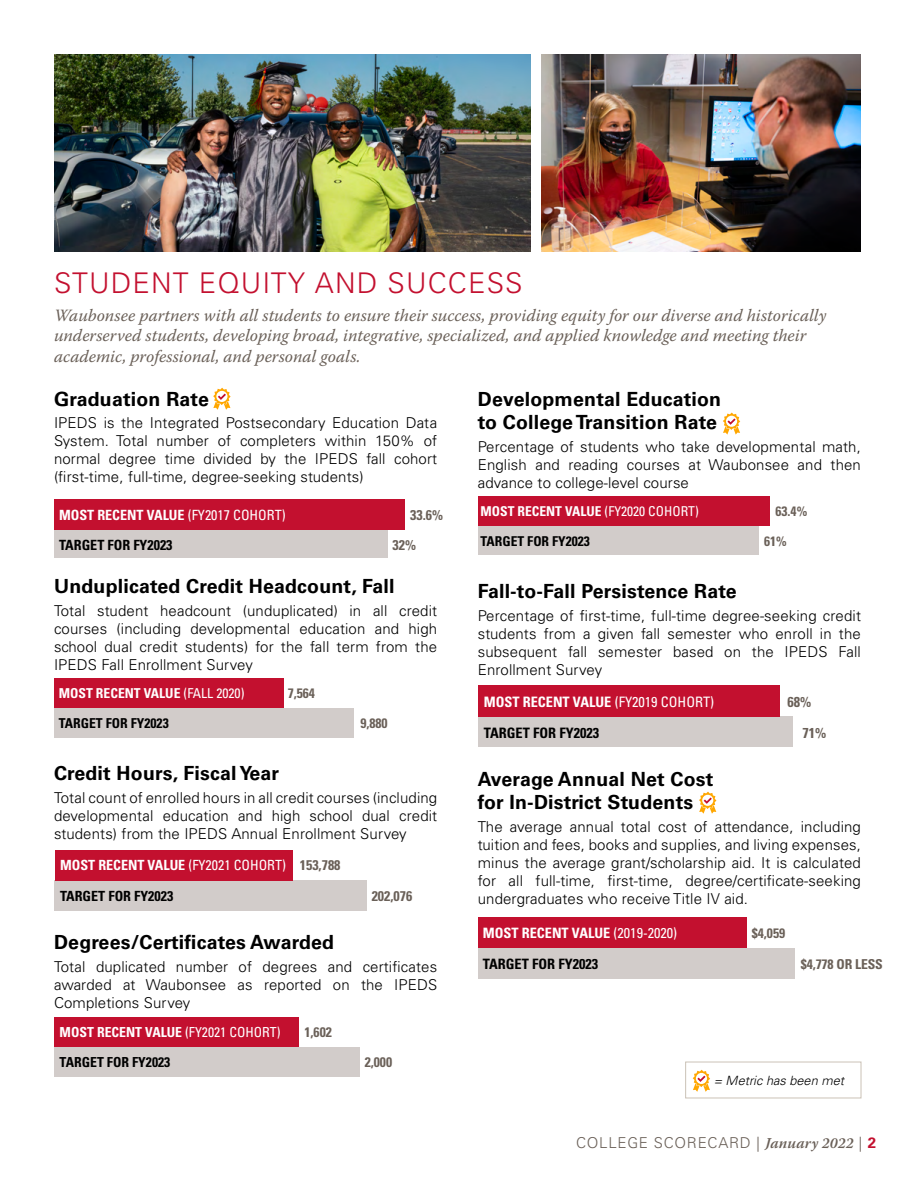
<style>
.page{position:relative;width:915px;height:1188px;background:#fff}
.page>*{position:absolute;margin:0;border:0;box-sizing:border-box;transform-origin:0 0}
.Metrics_Subhead{font:300 28.5px "Univers LT Std";letter-spacing:.04em;color:#c3102f}
.Subhead_2{font:700 19.5px/23.4px "Univers LT Std";letter-spacing:.01em;color:#000}
.Intro{font:italic 17.25px/20.7px "Warnock Pro";color:#6a6058}
.Metrics_Description{font:300 15px/18px "Univers LT Std";letter-spacing:.01em;color:#000;text-align:justify}
.t1{font:300 15px "Univers LT Std";letter-spacing:.05em;color:#6a6058}
.t2{font:700 condensed 14.4px "Univers LT Std";color:#fff}
.t3{font:700 condensed 14.4px "Univers LT Std";color:#000}
.t4{font:700 condensed 14.4px/31.2px "Univers LT Std";color:#6a6058}
.t5{font:700 condensed 14.25px "Univers LT Std";color:#fff}
.t6{font:700 condensed 14.25px "Univers LT Std";color:#000}
.t7{font:700 condensed 14.1px "Univers LT Std";color:#fff}
.t8{font:700 condensed 14.1px "Univers LT Std";color:#000}
.t9{font:700 condensed 14.1px/30.6px "Univers LT Std";color:#6a6058}
.t10{font:700 condensed 13.95px "Univers LT Std";color:#fff}
.t11{font:700 condensed 13.95px "Univers LT Std";color:#000}
.t12{font:700 condensed 13.95px "Univers LT Std";color:#6a6058}
.t13{font:700 condensed 13.8px "Univers LT Std";color:#fff}
.t14{font:700 condensed 13.8px "Univers LT Std";color:#000}
.t15{font:700 condensed 13.8px "Univers LT Std";color:#6a6058}
.t16{font:700 condensed 13.65px "Univers LT Std";letter-spacing:-.005em;color:#6a6058}
.t17{font:700 condensed 13.65px "Univers LT Std";color:#fff}
.t18{font:700 condensed 13.65px "Univers LT Std";color:#000}
.t19{font:700 condensed 13.5px "Univers LT Std";color:#fff}
.t20{font:700 condensed 13.5px "Univers LT Std";color:#000}
.t21{font:700 condensed 13.5px/29.4px "Univers LT Std";color:#6a6058}
.t22{font:italic 300 12.75px "Univers LT Std";color:#000}
.s1{font-weight:400}
.s2{color:#6a6058}
.s3{font-family:"Warnock Pro";font-weight:600;font-style:italic}
.s4{font-weight:700;color:#c3102f}
</style>
<div class="page">
<svg style="left:213px;top:388px;width:17px;height:22px"></svg>
<div style="left:54px;top:529px;width:334px;height:29px;background:#d2ccca"></div>
<div style="left:54px;top:499px;width:350px;height:30px;background:#c3102f"></div>
<div style="left:54px;top:708px;width:299px;height:29px;background:#d2ccca"></div>
<div style="left:54px;top:678px;width:229px;height:30px;background:#c3102f"></div>
<div style="left:55px;top:880px;width:312px;height:31px;background:#d2ccca"></div>
<div style="left:55px;top:850px;width:237px;height:30px;background:#c3102f"></div>
<div style="left:54px;top:1047px;width:306px;height:30px;background:#d2ccca"></div>
<div style="left:54px;top:1017px;width:245px;height:30px;background:#c3102f"></div>
<svg style="left:723px;top:413px;width:17px;height:22px"></svg>
<div style="left:478px;top:526px;width:280px;height:29px;background:#d2ccca"></div>
<div style="left:478px;top:496px;width:291px;height:30px;background:#c3102f"></div>
<svg style="left:699px;top:792px;width:17px;height:22px"></svg>
<div style="left:478px;top:948px;width:316px;height:31px;background:#d2ccca"></div>
<div style="left:478px;top:917px;width:268px;height:31px;background:#c3102f"></div>
<div style="left:685px;top:1062px;width:176px;height:36px;border:1px solid #cbc2b7"></div>
<svg style="left:692px;top:1070px;width:18px;height:22px"></svg>
<div style="left:478px;top:717px;width:314px;height:30px;background:#d2ccca"></div>
<div style="left:478px;top:686px;width:301px;height:31px;background:#c3102f"></div>
<img style="left:54px;top:54px;width:476px;height:198px">
<img style="left:541px;top:54px;width:320px;height:198px">
<p class="Metrics_Subhead" style="left:54px;top:266px;width:470px">STUDENT EQUITY AND SUCCESS</p>
<p class="Intro" style="left:54px;top:304px;width:774px">Waubonsee partners with all students to ensure their success, providing equity for our diverse and historically underserved students, developing broad, integrative, specialized, and applied knowledge and meeting their academic, professional, and personal goals.</p>
<p class="Subhead_2" style="left:54px;top:387px;width:156px">Graduation Rate</p>
<p class="Metrics_Description" style="left:54px;top:414px;width:385px">IPEDS is the Integrated Postsecondary Education Data System. Total number of completers within 150% of normal degree time divided by the IPEDS fall cohort (first-time, full-time, degree-seeking students)</p>
<p class="Subhead_2" style="left:478px;top:387px;width:245px">Developmental Education to College Transition Rate</p>
<p class="Metrics_Description" style="left:478px;top:438px;width:385px">Percentage of students who take developmental math, English and reading courses at Waubonsee and then advance to college-level course</p>
<p class="t7" style="left:59px;top:506px;width:228px">MOST RECENT VALUE <span class="s1">(FY2017 COHORT)</span></p>
<p class="t9" style="left:392px;top:499px;width:52px;text-indent:18px">33.6%<br>32%</p>
<p class="t8" style="left:59px;top:536px;width:115px">TARGET FOR FY2023</p>
<p class="Subhead_2" style="left:54px;top:575px;width:342px">Unduplicated Credit Headcount, Fall</p>
<p class="Metrics_Description" style="left:54px;top:601px;width:385px">Total student headcount (unduplicated) in all credit courses (including developmental education and high school dual credit students) for the fall term from the IPEDS Fall Enrollment Survey</p>
<p class="t17" style="left:59px;top:685px;width:187px">MOST RECENT VALUE <span class="s1">(FALL 2020)</span></p>
<p class="t16" style="left:288px;top:685px;width:29px">7,564</p>
<p class="t18" style="left:59px;top:715px;width:111px">TARGET FOR FY2023</p>
<p class="t16" style="left:360px;top:715px;width:29px">9,880</p>
<p class="Subhead_2" style="left:54px;top:762px;width:227px">Credit Hours, Fiscal Year</p>
<p class="Metrics_Description" style="left:54px;top:789px;width:385px">Total count of enrolled hours in all credit courses (including developmental education and high school dual credit students) from the IPEDS Annual Enrollment Survey</p>
<p class="t10" style="left:60px;top:857px;width:282px">MOST RECENT VALUE <span class="s1">(FY2021 COHORT)</span> <span class="s2">153,788</span></p>
<p class="t11" style="left:60px;top:887px;width:115px">TARGET FOR FY2023</p>
<p class="t12" style="left:372px;top:887px;width:42px">202,076</p>
<p class="Subhead_2" style="left:54px;top:931px;width:282px">Degrees/Certificates Awarded</p>
<p class="Metrics_Description" style="left:54px;top:958px;width:385px">Total duplicated number of degrees and certificates awarded at Waubonsee as reported on the IPEDS Completions Survey</p>
<p class="t13" style="left:60px;top:1024px;width:222px">MOST RECENT VALUE <span class="s1">(FY2021 COHORT)</span></p>
<p class="t15" style="left:304px;top:1024px;width:29px">1,602</p>
<p class="t14" style="left:60px;top:1054px;width:112px">TARGET FOR FY2023</p>
<p class="t15" style="left:365px;top:1054px;width:29px">2,000</p>
<p class="t19" style="left:480px;top:503px;width:220px">MOST RECENT VALUE <span class="s1">(FY2020 COHORT)</span></p>
<p class="t21" style="left:764px;top:497px;width:45px;text-indent:12px">63.4%<br>61%</p>
<p class="t20" style="left:480px;top:533px;width:111px">TARGET FOR FY2023</p>
<p class="Subhead_2" style="left:478px;top:580px;width:260px">Fall-to-Fall Persistence Rate</p>
<p class="Metrics_Description" style="left:478px;top:607px;width:385px">Percentage of first-time, full-time degree-seeking credit students from a given fall semester who enroll in the subsequent fall semester based on the IPEDS Fall Enrollment Survey</p>
<p class="t2" style="left:484px;top:693px;width:232px">MOST RECENT VALUE <span class="s1">(FY2019 COHORT)</span></p>
<p class="t4" style="left:802px;top:686px;width:25px;text-indent:-15px">68%<br>71%</p>
<p class="t3" style="left:484px;top:724px;width:117px">TARGET FOR FY2023</p>
<p class="Subhead_2" style="left:478px;top:767px;width:237px">Average Annual Net Cost for In-District Students</p>
<p class="Metrics_Description" style="left:478px;top:817px;width:385px">The average annual total cost of attendance, including tuition and fees, books and supplies, and living expenses, minus the average grant/scholarship aid. It is calculated for all full-time, first-time, degree/certificate-seeking undergraduates who receive Title IV aid.</p>
<p class="t5" style="left:483px;top:925px;width:196px">MOST RECENT VALUE <span class="s1">(2019-2020)</span></p>
<p class="t16" style="left:751px;top:925px;width:35px">$4,059</p>
<p class="t6" style="left:483px;top:955px;width:117px">TARGET FOR FY2023</p>
<p class="t16" style="left:801px;top:956px;width:83px">$4,778 OR LESS</p>
<p class="t22" style="left:713px;top:1072px;width:132px">= Metric has been met</p>
<p class="t1" style="left:576px;top:1133px;width:301px">COLLEGE SCORECARD | <span class="s3">January 2022</span> | <span class="s4">2</span></p>
</div>
